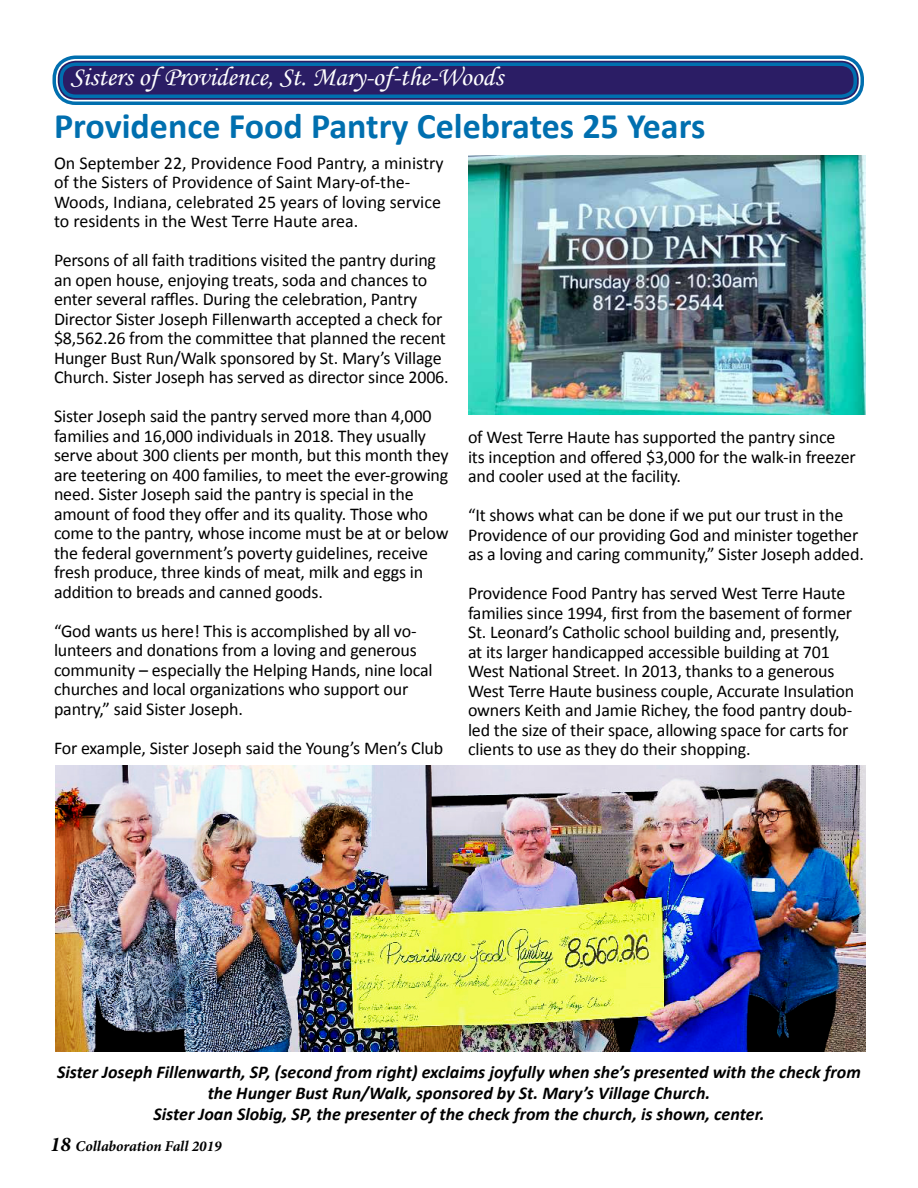
<style>
.page{position:relative;width:918px;height:1188px;background:#fff}
.page>*{position:absolute;margin:0;border:0;box-sizing:border-box;transform-origin:0 0}
.t1{font:700 36px "Calibri";color:#006faf}
.t2{font:27px "Monotype Corsiva";color:#fff}
.t3{font:18px/19.5px "Calibri";letter-spacing:-.01em;color:#000}
.t4{font:italic 700 18px/21px "Calibri";color:#000;text-align:center}
.t5{font:italic 700 15px "Minion Pro";color:#000}
.s1{font-size:21px}
</style>
<div class="page">
<div style="left:58px;top:61px;width:801px;height:39px;background:#2b1d65;border-radius:18px"></div>
<div style="left:53px;top:56px;width:811px;height:49px;border:3px solid #006faf;border-radius:22px"></div>
<div style="left:60px;top:63px;width:797px;height:35px;border:3px solid #006faf;border-radius:14px"></div>
<img style="left:468px;top:155px;width:398px;height:260px">
<img style="left:56px;top:765px;width:810px;height:287px">
<h2 class="t2" style="left:71px;top:60px;width:434px">Sisters of Providence, St. Mary-of-the-Woods</h2>
<h1 class="t1" style="left:54px;top:100px;width:653px">Providence Food Pantry Celebrates 25 Years</h1>
<p class="t3" style="left:54px;top:152px;width:391px">On September 22, Providence Food Pantry, a ministry of the Sisters of Providence of Saint Mary-of-the-Woods, Indiana, celebrated 25 years of loving service to residents in the West Terre Haute area.</p>
<p class="t3" style="left:54px;top:250px;width:396px">Persons of all faith traditions visited the pantry during an open house, enjoying treats, soda and chances to enter several raffles. During the celebration, Pantry Director Sister Joseph Fillenwarth accepted a check for $8,562.26 from the committee that planned the recent Hunger Bust Run/Walk sponsored by St. Mary’s Village Church. Sister Joseph has served as director since 2006.</p>
<p class="t3" style="left:54px;top:406px;width:396px">Sister Joseph said the pantry served more than 4,000 families and 16,000 individuals in 2018. They usually serve about 300 clients per month, but this month they are teetering on 400 families, to meet the ever-growing need. Sister Joseph said the pantry is special in the amount of food they offer and its quality. Those who come to the pantry, whose income must be at or below the federal government’s poverty guidelines, receive fresh produce, three kinds of meat, milk and eggs in addition to breads and canned goods.</p>
<p class="t3" style="left:54px;top:620px;width:380px">“God wants us here! This is accomplished by all vo&shy;lunteers and donations from a loving and generous community – especially the Helping Hands, nine local churches and local organizations who support our pantry,” said Sister Joseph.</p>
<p class="t3" style="left:54px;top:737px;width:391px">For example, Sister Joseph said the Young’s Men’s Club</p>
<p class="t3" style="left:468px;top:427px;width:389px">of West Terre Haute has supported the pantry since its inception and offered $3,000 for the walk-in freezer and cooler used at the facility.</p>
<p class="t3" style="left:468px;top:505px;width:397px">“It shows what can be done if we put our trust in the<br>Providence of our providing God and minister together as a loving and caring community,” Sister Joseph added.</p>
<p class="t3" style="left:468px;top:583px;width:388px">Providence Food Pantry has served West Terre Haute families since 1994, first from the basement of former St. Leonard’s Catholic school building and, presently, at its larger handicapped accessible building at 701<br>West National Street. In 2013, thanks to a generous West Terre Haute business couple, Accurate Insulation owners Keith and Jamie Richey, the food pantry doub&shy;led the size of their space, allowing space for carts for clients to use as they do their shopping.</p>
<p class="t4" style="left:57px;top:1061px;width:805px">Sister Joseph Fillenwarth, SP, (second from right) exclaims joyfully when she’s presented with the check from the Hunger Bust Run/Walk, sponsored by St. Mary’s Village Church.<br>Sister Joan Slobig, SP, the presenter of the check from the church, is shown, center.</p>
<p class="t5" style="left:50px;top:1135px;width:173px"><span class="s1">18</span> Collaboration Fall 2019</p>
</div>
